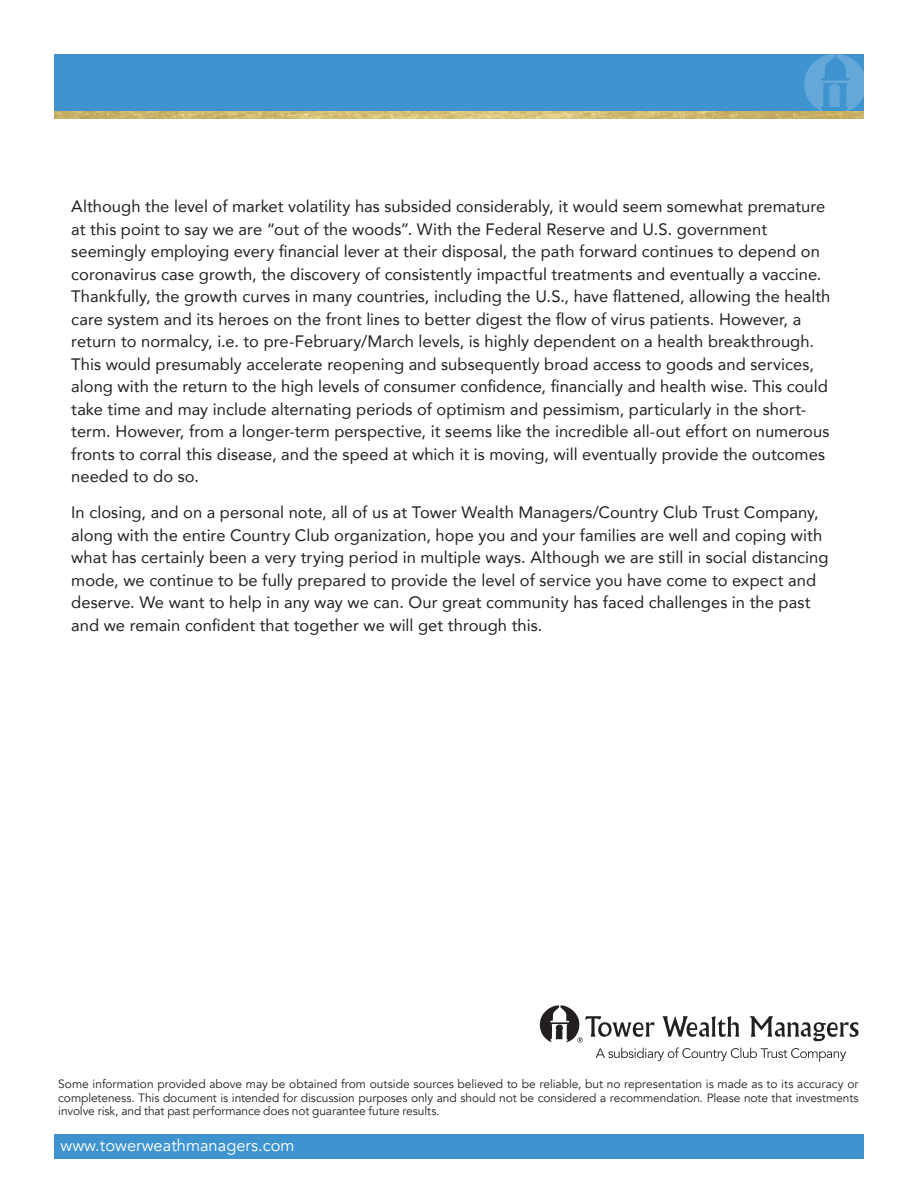
<style>
.page{position:relative;width:918px;height:1188px;background:#fff}
.page>*{position:absolute;margin:0;border:0;box-sizing:border-box;transform-origin:0 0}
.t1{font:16.5px/22.5px "Avenir";letter-spacing:.005em;color:#231f20}
.t2{font:16.5px "Avenir";color:#fff}
.t3{font:12px/13.5px "Avenir";letter-spacing:-.01em;color:#231f20;text-align:justify}
</style>
<div class="page">
<div style="left:54px;top:1134px;width:810px;height:25px;background:#3f94d0"></div>
<svg style="left:540px;top:1005px;width:319px;height:57px"></svg>
<div style="left:54px;top:54px;width:810px;height:57px;background:#3f94d0"></div>
<img style="left:54px;top:111px;width:810px;height:8px">
<svg style="left:804px;top:54px;width:60px;height:57px"></svg>
<p class="t1" style="left:71px;top:195px;width:761px">Although the level of market volatility has subsided considerably, it would seem somewhat premature at this point to say we are “out of the woods”. With the Federal Reserve and U.S. government seemingly employing every financial lever at their disposal, the path forward continues to depend on coronavirus case growth, the discovery of consistently impactful treatments and eventually a vaccine.<br>Thankfully, the growth curves in many countries, including the U.S., have flattened, allowing the health care system and its heroes on the front lines to better digest the flow of virus patients. However, a return to normalcy, i.e. to pre-February/March levels, is highly dependent on a health breakthrough.<br>This would presumably accelerate reopening and subsequently broad access to goods and services, along with the return to the high levels of consumer confidence, financially and health wise. This could take time and may include alternating periods of optimism and pessimism, particularly in the short&shy;term. However, from a longer-term perspective, it seems like the incredible all-out effort on numerous fronts to corral this disease, and the speed at which it is moving, will eventually provide the outcomes needed to do so.</p>
<p class="t1" style="left:71px;top:501px;width:759px">In closing, and on a personal note, all of us at Tower Wealth Managers/Country Club Trust Company, along with the entire Country Club organization, hope you and your families are well and coping with what has certainly been a very trying period in multiple ways. Although we are still in social distancing mode, we continue to be fully prepared to provide the level of service you have come to expect and deserve. We want to help in any way we can. Our great community has faced challenges in the past and we remain confident that together we will get through this.</p>
<p class="t3" style="left:58px;top:1078px;width:802px">Some information provided above may be obtained from outside sources believed to be reliable, but no representation is made as to its accuracy or completeness. This document is intended for discussion purposes only and should not be considered a recommendation. Please note that investments involve risk, and that past performance does not guarantee future results.</p>
<p class="t2" style="left:60px;top:1135px;width:236px">www.towerweathmanagers.com</p>
</div>
